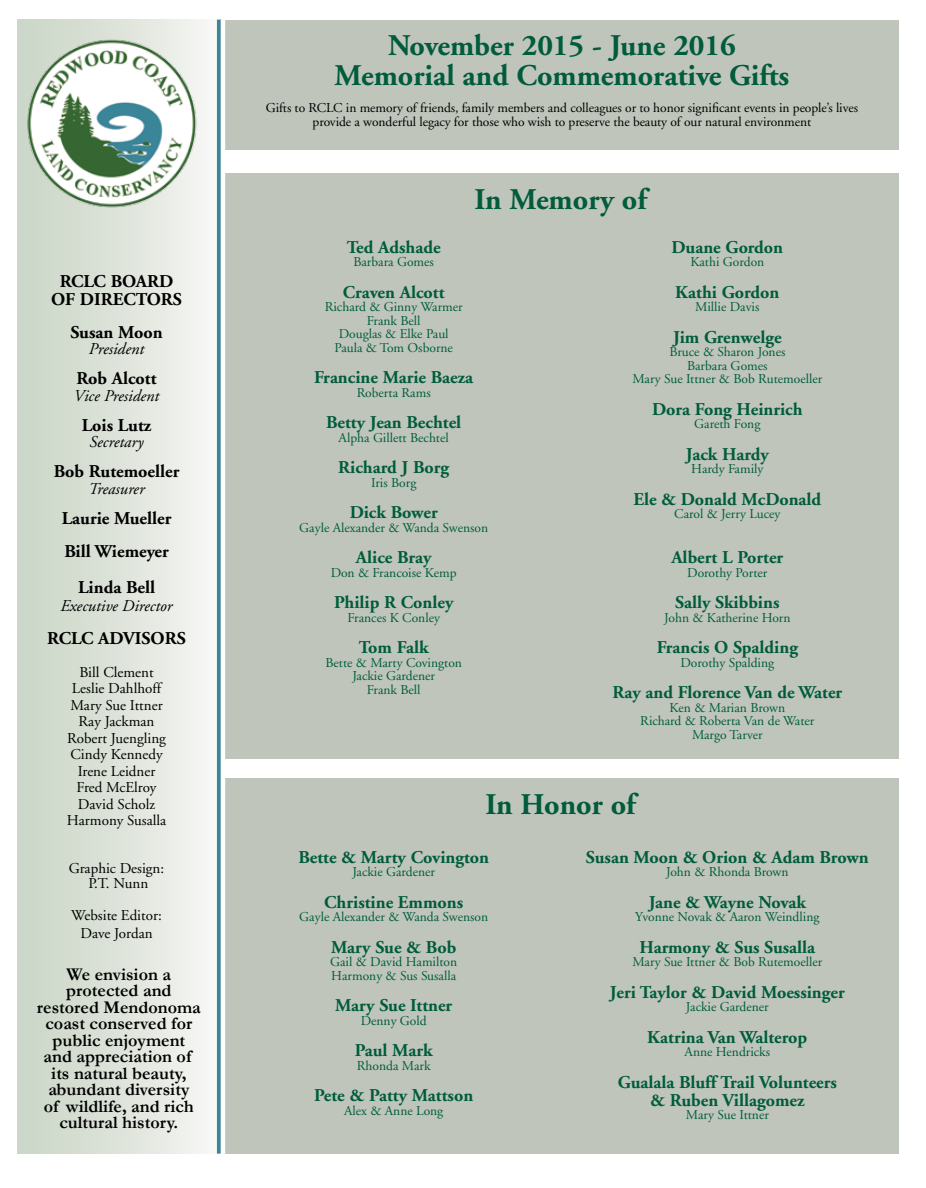
<style>
.page{position:relative;width:926px;height:1188px;background:#fff}
.page>*{position:absolute;margin:0;border:0;box-sizing:border-box;transform-origin:0 0}
.t1{font:700 30px/30px "Adobe Garamond";color:#005c3c;text-align:center}
.t2{font:700 18px/18px "Adobe Garamond";color:#005c3c;text-align:center}
.t3{font:700 18px/16.5px "Garamond";color:#000;text-align:center}
.t4{font:700 18px/18px "Adobe Garamond";color:#000;text-align:center}
.t5{font:italic 16.5px "Adobe Garamond";color:#000}
.t6{font:15px/16.5px "Adobe Garamond";color:#000;text-align:center}
.t7{font:13.5px/13.5px "Adobe Garamond";color:#005c3c;text-align:center}
.t8{font:13.5px/13.5px "Adobe Garamond";letter-spacing:-.005em;color:#000;text-align:center}
</style>
<div class="page">
<div style="left:17px;top:20px;width:207px;height:1134px;background:linear-gradient(to right,#c8d4c4,#f8f7f5)"></div>
<img style="left:25px;top:36px;width:177px;height:176px">
<hr style="left:217px;top:20px;width:4px;height:1134px;background:#3a8598">
<div style="left:222px;top:778px;width:676px;height:58px;background:#bfc5bb"></div>
<div style="left:222px;top:836px;width:676px;height:318px;background:#bfc5bb"></div>
<div style="left:222px;top:174px;width:676px;height:52px;background:#bfc5bb"></div>
<div style="left:222px;top:226px;width:676px;height:533px;background:#bfc5bb"></div>
<div style="left:225px;top:20px;width:673px;height:130px;background:#bfc5bb"></div>
<div style="left:220px;top:20px;width:5px;height:1141px;background:#fff"></div>
<p class="t4" style="left:51px;top:272px;width:132px">RCLC BOARD<br>OF DIRECTORS</p>
<p class="t4" style="left:70px;top:323px;width:93px">Susan Moon</p>
<p class="t5" style="left:89px;top:340px;width:57px">President</p>
<p class="t4" style="left:76px;top:370px;width:81px">Rob Alcott</p>
<p class="t5" style="left:74px;top:386px;width:87px">Vice President</p>
<p class="t4" style="left:82px;top:416px;width:71px">Lois Lutz</p>
<p class="t5" style="left:90px;top:433px;width:55px">Secretary</p>
<p class="t4" style="left:54px;top:463px;width:127px">Bob Rutemoeller</p>
<p class="t5" style="left:88px;top:479px;width:58px">Treasurer</p>
<p class="t4" style="left:62px;top:502px;width:111px;line-height:33px;text-align:left">Laurie Mueller<br>Bill Wiemeyer</p>
<p class="t4" style="left:78px;top:578px;width:78px">Linda Bell</p>
<p class="t5" style="left:60px;top:596px;width:113px">Executive Director</p>
<p class="t4" style="left:47px;top:629px;width:140px">RCLC ADVISORS</p>
<p class="t6" style="left:67px;top:664px;width:101px">Bill Clement<br>Leslie Dahlhoff<br>Mary Sue Ittner<br>Ray Jackman<br>Robert Juengling<br>Cindy Kennedy<br>Irene Leidner<br>Fred McElroy<br>David Scholz<br>Harmony Susalla</p>
<p class="t6" style="left:69px;top:861px;width:97px;line-height:15px">Graphic Design:<br>P.T. Nunn</p>
<p class="t6" style="left:71px;top:906px;width:92px;line-height:18px">Website Editor:<br>Dave Jordan</p>
<p class="t3" style="left:37px;top:965px;width:165px">We envision a protected and restored Mendonoma coast conserved for public enjoyment and appreciation of its natural beauty, abundant diversity<br>of wildlife, and rich cultural history.</p>
<p class="t1" style="left:334px;top:31px;width:456px">November 2015 - June 2016<br>Memorial and Commemorative Gifts</p>
<p class="t8" style="left:266px;top:101px;width:593px">Gifts to RCLC in memory of friends, family members and colleagues or to honor significant events in people’s lives provide a wonderful legacy for those who wish to preserve the beauty of our natural environment</p>
<p class="t1" style="left:474px;top:185px;width:174px">In Memory of</p>
<p class="t2" style="left:347px;top:238px;width:95px">Ted Adshade</p>
<p class="t7" style="left:353px;top:256px;width:82px">Barbara Gomes</p>
<p class="t2" style="left:343px;top:283px;width:103px">Craven Alcott</p>
<p class="t7" style="left:324px;top:301px;width:139px">Richard &amp; Ginny Warmer<br>Frank Bell<br>Douglas &amp; Elke Paul<br>Paula &amp; Tom Osborne</p>
<p class="t2" style="left:314px;top:369px;width:160px">Francine Marie Baeza</p>
<p class="t7" style="left:356px;top:386px;width:75px">Roberta Rams</p>
<p class="t2" style="left:326px;top:414px;width:137px">Betty Jean Bechtel</p>
<p class="t7" style="left:338px;top:431px;width:112px">Alpha Gillett Bechtel</p>
<p class="t2" style="left:338px;top:459px;width:112px">Richard J Borg</p>
<p class="t7" style="left:371px;top:476px;width:47px">Iris Borg</p>
<p class="t2" style="left:349px;top:504px;width:89px">Dick Bower</p>
<p class="t7" style="left:299px;top:521px;width:190px">Gayle Alexander &amp; Wanda Swenson</p>
<p class="t2" style="left:356px;top:549px;width:77px">Alice Bray</p>
<p class="t7" style="left:330px;top:566px;width:127px">Don &amp; Francoise Kemp</p>
<p class="t2" style="left:334px;top:594px;width:121px">Philip R Conley</p>
<p class="t7" style="left:347px;top:611px;width:94px">Frances K Conley</p>
<p class="t2" style="left:358px;top:639px;width:71px">Tom Falk</p>
<p class="t7" style="left:325px;top:656px;width:138px">Bette &amp; Marty Covington<br>Jackie Gardener<br>Frank Bell</p>
<p class="t2" style="left:671px;top:238px;width:113px">Duane Gordon</p>
<p class="t7" style="left:690px;top:256px;width:75px">Kathi Gordon</p>
<p class="t2" style="left:675px;top:283px;width:106px">Kathi Gordon</p>
<p class="t7" style="left:695px;top:301px;width:66px">Millie Davis</p>
<p class="t2" style="left:672px;top:328px;width:110px">Jim Grenwelge</p>
<p class="t7" style="left:632px;top:346px;width:191px">Bruce &amp; Sharon Jones<br>Barbara Gomes<br>Mary Sue Ittner &amp; Bob Rutemoeller</p>
<p class="t2" style="left:651px;top:400px;width:152px">Dora Fong Heinrich</p>
<p class="t7" style="left:694px;top:418px;width:68px">Gareth Fong</p>
<p class="t2" style="left:685px;top:445px;width:84px">Jack Hardy</p>
<p class="t7" style="left:691px;top:463px;width:74px">Hardy Family</p>
<p class="t2" style="left:633px;top:490px;width:189px">Ele &amp; Donald McDonald</p>
<p class="t7" style="left:674px;top:508px;width:107px">Carol &amp; Jerry Lucey</p>
<p class="t2" style="left:671px;top:549px;width:113px">Albert L Porter</p>
<p class="t7" style="left:687px;top:566px;width:82px">Dorothy Porter</p>
<p class="t2" style="left:675px;top:594px;width:106px">Sally Skibbins</p>
<p class="t7" style="left:664px;top:611px;width:128px">John &amp; Katherine Horn</p>
<p class="t2" style="left:656px;top:639px;width:143px">Francis O Spalding</p>
<p class="t7" style="left:680px;top:656px;width:95px">Dorothy Spalding</p>
<p class="t2" style="left:612px;top:684px;width:231px">Ray and Florence Van de Water</p>
<p class="t7" style="left:640px;top:701px;width:175px">Ken &amp; Marian Brown<br>Richard &amp; Roberta Van de Water<br>Margo Tarver</p>
<p class="t1" style="left:485px;top:790px;width:151px">In Honor of</p>
<p class="t2" style="left:298px;top:848px;width:192px">Bette &amp; Marty Covington</p>
<p class="t7" style="left:352px;top:865px;width:84px">Jackie Gardener</p>
<p class="t2" style="left:324px;top:893px;width:140px">Christine Emmons</p>
<p class="t7" style="left:299px;top:910px;width:190px">Gayle Alexander &amp; Wanda Swenson</p>
<p class="t2" style="left:331px;top:938px;width:126px">Mary Sue &amp; Bob</p>
<p class="t7" style="left:330px;top:955px;width:128px;text-align:left">Gail &amp; David Hamilton<br>Harmony &amp; Sus Susalla</p>
<p class="t2" style="left:335px;top:997px;width:119px">Mary Sue Ittner</p>
<p class="t7" style="left:360px;top:1014px;width:68px">Denny Gold</p>
<p class="t2" style="left:355px;top:1042px;width:79px">Paul Mark</p>
<p class="t7" style="left:357px;top:1059px;width:75px">Rhonda Mark</p>
<p class="t2" style="left:314px;top:1087px;width:160px">Pete &amp; Patty Mattson</p>
<p class="t7" style="left:344px;top:1104px;width:101px">Alex &amp; Anne Long</p>
<p class="t2" style="left:585px;top:848px;width:284px">Susan Moon &amp; Orion &amp; Adam Brown</p>
<p class="t7" style="left:665px;top:865px;width:124px">John &amp; Rhonda Brown</p>
<p class="t2" style="left:648px;top:893px;width:159px">Jane &amp; Wayne Novak</p>
<p class="t7" style="left:635px;top:910px;width:185px">Yvonne Novak &amp; Aaron Weindling</p>
<p class="t2" style="left:639px;top:938px;width:177px">Harmony &amp; Sus Susalla</p>
<p class="t7" style="left:632px;top:955px;width:191px">Mary Sue Ittner &amp; Bob Rutemoeller</p>
<p class="t2" style="left:609px;top:983px;width:236px">Jeri Taylor &amp; David Moessinger</p>
<p class="t7" style="left:685px;top:1000px;width:84px">Jackie Gardener</p>
<p class="t2" style="left:647px;top:1028px;width:161px">Katrina Van Walterop</p>
<p class="t7" style="left:684px;top:1045px;width:87px">Anne Hendricks</p>
<p class="t2" style="left:617px;top:1073px;width:221px">Gualala Bluff Trail Volunteers &amp; Ruben Villagomez</p>
<p class="t7" style="left:685px;top:1108px;width:84px">Mary Sue Ittner</p>
</div>
